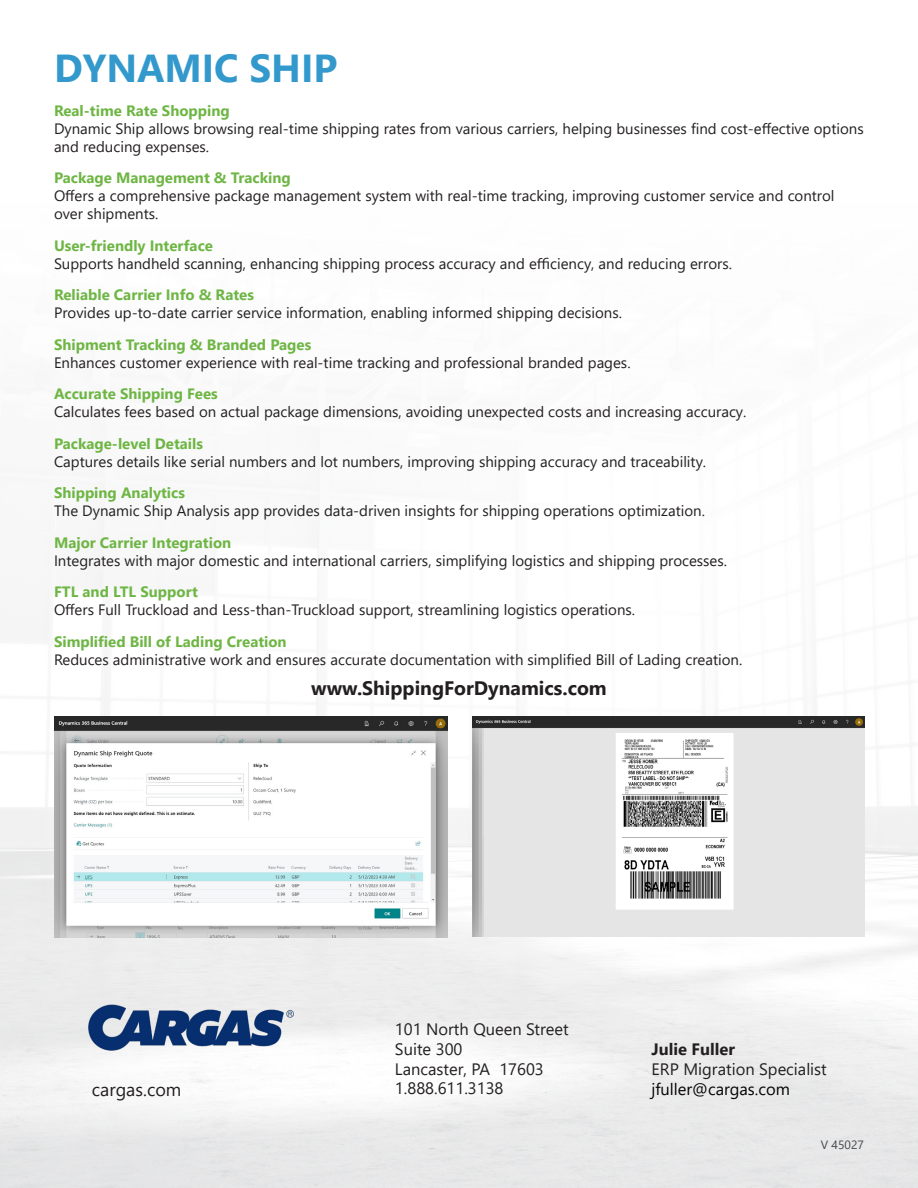
<style>
.page{position:relative;width:918px;height:1188px;background:#fff}
.page>*{position:absolute;margin:0;border:0;box-sizing:border-box;transform-origin:0 0}
.t1{font:700 39px "Segoe UI";color:#39c}
.t2{font:700 19.5px "Segoe UI";color:#231f20}
.t3{font:18px "Segoe UI";color:#231f20}
.t4{font:16.5px/19.8px "Segoe UI";color:#231f20}
.t5{font:16.5px "Segoe UI";color:#040503}
.t6{font:15px/18px "Segoe UI";color:#231f20}
.t7{font:12px "Segoe UI";color:#464748}
.s1{font-weight:700;color:#6eb644}
.s2{font-weight:700}
</style>
<div class="page">
<img style="left:0;top:488px;width:918px;height:700px">
<img style="left:87px;top:1004px;width:207px;height:48px">
<img style="left:54px;top:716px;width:393px;height:221px">
<img style="left:472px;top:716px;width:392px;height:220px">
<p class="t1" style="left:54px;top:32px;width:285px">DYNAMIC SHIP</p>
<p class="t6" style="left:54px;top:100px;width:811px"><span class="s1">Real-time Rate Shopping<br></span>Dynamic Ship allows browsing real-time shipping rates from various carriers, helping businesses find cost-effective options and reducing expenses.</p>
<p class="t6" style="left:54px;top:168px;width:782px"><span class="s1">Package Management &amp; Tracking<br></span>Offers a comprehensive package management system with real-time tracking, improving customer service and control over shipments.</p>
<p class="t6" style="left:54px;top:235px;width:680px"><span class="s1">User-friendly Interface<br></span>Supports handheld scanning, enhancing shipping process accuracy and efficiency, and reducing errors.</p>
<p class="t6" style="left:54px;top:285px;width:570px"><span class="s1">Reliable Carrier Info &amp; Rates<br></span>Provides up-to-date carrier service information, enabling informed shipping decisions.</p>
<p class="t6" style="left:54px;top:334px;width:578px"><span class="s1">Shipment Tracking &amp; Branded Pages<br></span>Enhances customer experience with real-time tracking and professional branded pages.</p>
<p class="t6" style="left:54px;top:384px;width:694px"><span class="s1">Accurate Shipping Fees<br></span>Calculates fees based on actual package dimensions, avoiding unexpected costs and increasing accuracy.</p>
<p class="t6" style="left:54px;top:433px;width:654px"><span class="s1">Package-level Details<br></span>Captures details like serial numbers and lot numbers, improving shipping accuracy and traceability.</p>
<p class="t6" style="left:54px;top:483px;width:652px"><span class="s1">Shipping Analytics<br></span>The Dynamic Ship Analysis app provides data-driven insights for shipping operations optimization.</p>
<p class="t6" style="left:54px;top:532px;width:675px"><span class="s1">Major Carrier Integration<br></span>Integrates with major domestic and international carriers, simplifying logistics and shipping processes.</p>
<p class="t6" style="left:54px;top:582px;width:583px"><span class="s1">FTL and LTL Support<br></span>Offers Full Truckload and Less-than-Truckload support, streamlining logistics operations.</p>
<p class="t6" style="left:54px;top:631px;width:690px"><span class="s1">Simplified Bill of Lading Creation<br></span>Reduces administrative work and ensures accurate documentation with simplified Bill of Lading creation.</p>
<p class="t2" style="left:311px;top:670px;width:297px">www.ShippingForDynamics.com</p>
<p class="t4" style="left:395px;top:1018px;width:175px">101 North Queen Street<br>Suite 300<br>Lancaster, PA 17603<br>1.888.611.3138</p>
<p class="t4" style="left:651px;top:1038px;width:177px"><span class="s2">Julie Fuller<br></span>ERP Migration Specialist</p>
<p class="t3" style="left:92px;top:1073px;width:91px">cargas.com</p>
<p class="t5" style="left:651px;top:1073px;width:140px">jfuller@cargas.com</p>
<p class="t7" style="left:821px;top:1133px;width:45px">V 45027</p>
</div>
